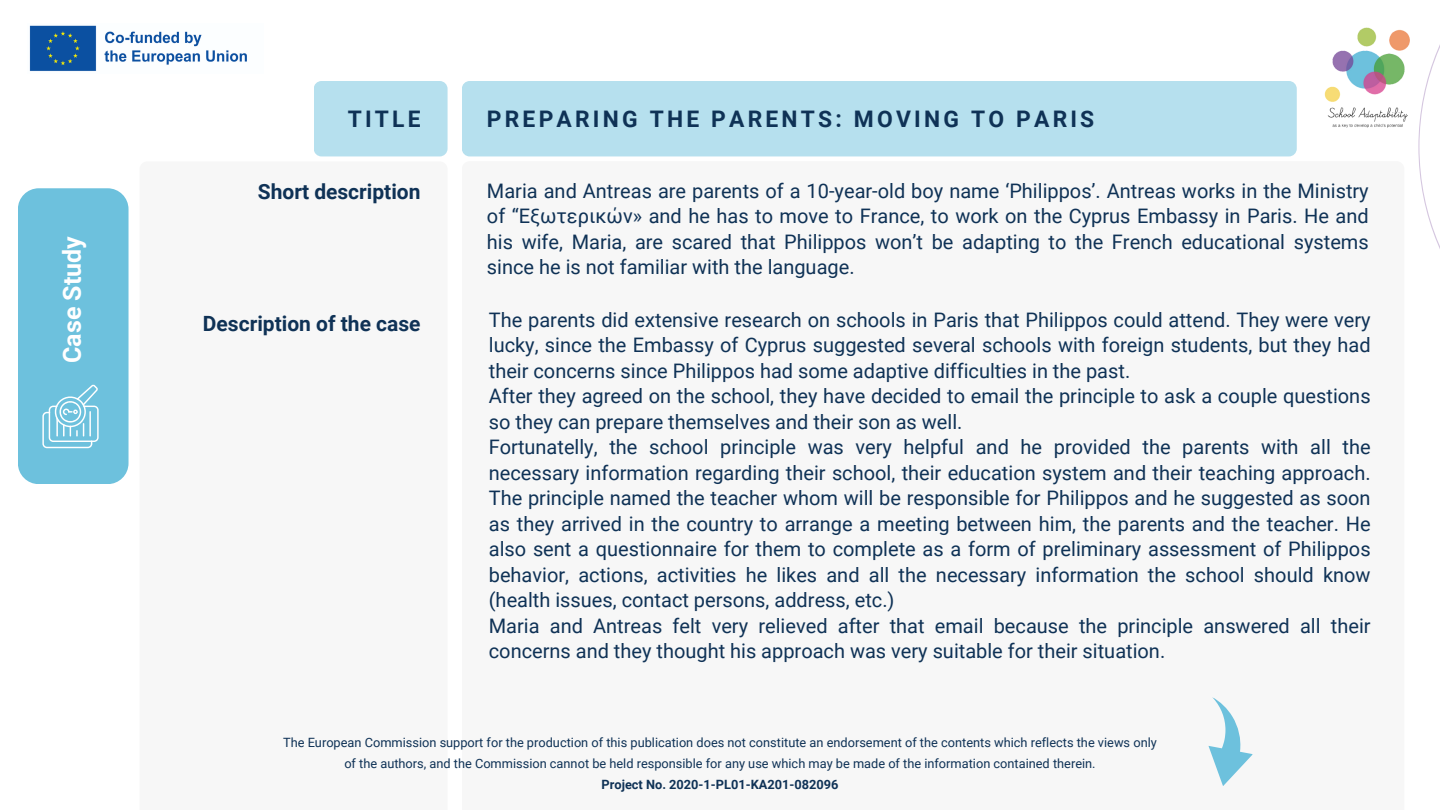
<style>
.page{position:relative;width:1440px;height:810px;background:#fff}
.page>*{position:absolute;margin:0;border:0;box-sizing:border-box;transform-origin:0 0}
.t1{font:700 25px "Roboto";color:#fff}
.t2{font:700 22.8px "Roboto";letter-spacing:.14em;color:#0f3256}
.t3{font:700 21px "Roboto";color:#0f3256}
.t4{font:20px/25.5px "Roboto";color:#0f3256;text-align:justify}
.t5{font:12.8px/21px "Roboto";color:#0f3256;text-align:center}
.t6{font:700 12.8px "Roboto";color:#0f3256}
</style>
<div class="page">
<svg style="left:1418px;top:45px;width:22px;height:204px"></svg>
<div style="left:314px;top:81px;width:134px;height:75px;background:#b6e0ee;border-radius:8px"></div>
<div style="left:462px;top:81px;width:835px;height:75px;background:#b6e0ee;border-radius:8px"></div>
<div style="left:18px;top:188px;width:111px;height:296px;background:#6dc1dd;border-radius:21px"></div>
<img style="left:29px;top:25px;width:218px;height:46px">
<img style="left:1324px;top:27px;width:86px;height:101px">
<svg style="left:42px;top:384px;width:57px;height:64px"></svg>
<svg style="left:1208px;top:697px;width:45px;height:89px"></svg>
<p class="t1" style="left:58px;top:363px;width:128px;rotate:-90deg">Case Study</p>
<p class="t2" style="left:348px;top:105px;width:74px">TITLE</p>
<p class="t2" style="left:487px;top:105px;width:609px">PREPARING THE PARENTS: MOVING TO PARIS</p>
<p class="t3" style="left:258px;top:180px;width:164px">Short description</p>
<p class="t4" style="left:487px;top:178px;width:883px">Maria and Antreas are parents of a 10-year-old boy name ‘Philippos’. Antreas works in the Ministry of “Εξωτερικών» and he has to move to France, to work on the Cyprus Embassy in Paris. He and his wife, Maria, are scared that Philippos won’t be adapting to the French educational systems since he is not familiar with the language.</p>
<p class="t3" style="left:203px;top:311px;width:219px">Description of the case</p>
<p class="t4" style="left:489px;top:307px;width:883px">The parents did extensive research on schools in Paris that Philippos could attend. They were very lucky, since the Embassy of Cyprus suggested several schools with foreign students, but they had their concerns since Philippos had some adaptive difficulties in the past.</p>
<p class="t4" style="left:489px;top:384px;width:883px">After they agreed on the school, they have decided to email the principle to ask a couple questions so they can prepare themselves and their son as well.</p>
<p class="t4" style="left:489px;top:435px;width:883px">Fortunatelly, the school principle was very helpful and he provided the parents with all the necessary information regarding their school, their education system and their teaching approach.<br>The principle named the teacher whom will be responsible for Philippos and he suggested as soon as they arrived in the country to arrange a meeting between him, the parents and the teacher. He also sent a questionnaire for them to complete as a form of preliminary assessment of Philippos behavior, actions, activities he likes and all the necessary information the school should know (health issues, contact persons, address, etc.)</p>
<p class="t4" style="left:489px;top:613px;width:883px">Maria and Antreas felt very relieved after that email because the principle answered all their concerns and they thought his approach was very suitable for their situation.</p>
<p class="t5" style="left:283px;top:732px;width:875px">The European Commission support for the production of this publication does not constitute an endorsement of the contents which reflects the views only of the authors, and the Commission cannot be held responsible for any use which may be made of the information contained therein.</p>
<p class="t6" style="left:602px;top:777px;width:238px">Project No. 2020-1-PL01-KA201-082096</p>
</div>
